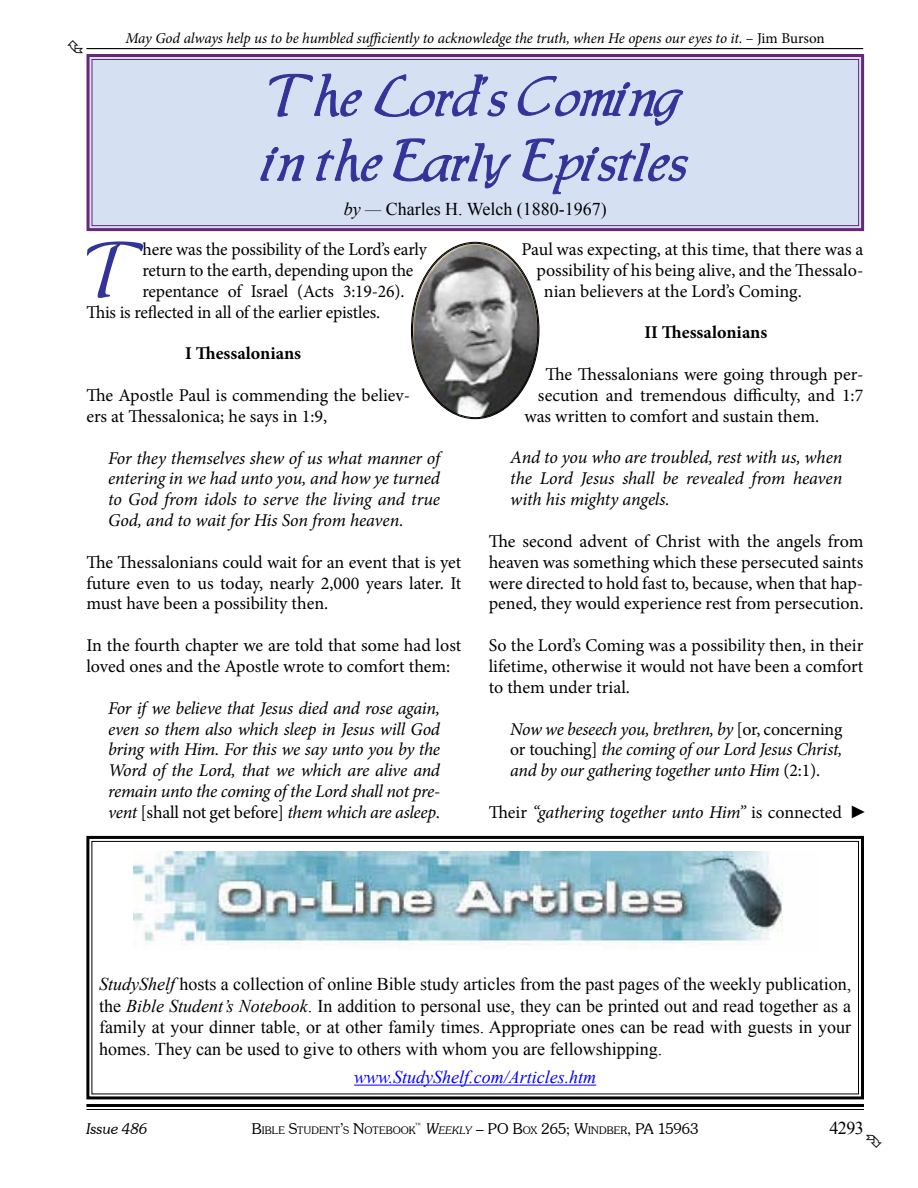
<style>
.page{position:relative;width:918px;height:1188px;background:#fff}
.page>*{position:absolute;margin:0;border:0;box-sizing:border-box;transform-origin:0 0}
.t1{font:72.6px "Allure SSK";color:#339}
.t2{font:54px/64.8px "Allure SSK";color:#339}
.t3{font:18px/20.9px "Minion Pro";letter-spacing:-.005em;color:#000;text-align:justify}
.t4{font:italic 18px/20.9px "Minion Pro";letter-spacing:-.015em;color:#000;text-align:justify}
.t5{font:18px/21.6px "Times New Roman";color:#000;text-align:justify}
.t6{font:italic 18px "Times New Roman";color:#00f}
.t7{font:700 18px "Minion Pro";color:#000}
.t8{font:italic 15px "Minion Pro";letter-spacing:-.01em;color:#000}
.t9{font:300 15px "Souvenir IT Cby BT";color:#000}
.t10{font:italic 300 15px "Souvenir IT Cby BT";letter-spacing:.005em;color:#000}
.t11{font:300 10.5px "Souvenir IT Cby BT";letter-spacing:.015em;color:#000}
.s1{font-style:normal}
.s2{font-style:italic}
.s3{font-family:"Times New Roman";font-style:normal}
.s4{font-size:15px}
.s5{font-style:italic;font-size:10.5px}
.s6{font-size:10.5px}
</style>
<div class="page">
<hr style="left:86px;top:1104px;width:778px;height:3px;background:#000">
<hr style="left:86px;top:1109px;width:778px;height:1px;background:#000">
<hr style="left:86px;top:48px;width:777px;height:1px;background:#000">
<svg style="left:86px;top:835px;width:778px;height:265px"></svg>
<div style="left:91px;top:841px;width:768px;height:253px;border:1px solid #000"></div>
<img style="left:134px;top:851px;width:684px;height:99px">
<svg style="left:86px;top:54px;width:779px;height:178px;background:#cbd2ea"></svg>
<div style="left:92px;top:59px;width:767px;height:167px;border:1px solid #672878"></div>
<img style="left:412px;top:243px;width:127px;height:175px">
<p class="t8" style="left:126px;top:28px;width:701px">May God always help us to be humbled sufficiently to acknowledge the truth, when He opens our eyes to it. <span class="s1">– Jim Burson</span></p>
<h2 class="t2" style="left:263px;top:69px;width:427px">The Lord's Coming in the Early Epistles</h2>
<p class="t5" style="left:344px;top:198px;width:265px"><span class="s2">by —</span> Charles H. Welch (1880-1967)</p>
<h1 class="t1" style="left:86px;top:240px;width:58px">T</h1>
<p class="t3" style="left:143px;top:239px;width:286px">here was the possibility of the Lord’s early</p>
<p class="t3" style="left:143px;top:260px;width:272px">return to the earth, depending upon the</p>
<p class="t3" style="left:143px;top:281px;width:263px">repentance of Israel (Acts 3:19-26).</p>
<p class="t3" style="left:86px;top:301px;width:295px">This is reflected in all of the earlier epistles.</p>
<p class="t7" style="left:185px;top:341px;width:118px">I Thessalonians</p>
<p class="t3" style="left:86px;top:385px;width:325px">The Apostle Paul is commending the believ&shy;ers at Thessalonica; he says in 1:9,</p>
<p class="t4" style="left:108px;top:447px;width:334px">For they themselves shew of us what manner of entering in we had unto you, and how ye turned to God from idols to serve the living and true God, and to wait for His Son from heaven.</p>
<p class="t3" style="left:86px;top:552px;width:377px">The Thessalonians could wait for an event that is yet future even to us today, nearly 2,000 years later. It must have been a possibility then.</p>
<p class="t3" style="left:86px;top:635px;width:376px">In the fourth chapter we are told that some had lost loved ones and the Apostle wrote to comfort them:</p>
<p class="t4" style="left:108px;top:697px;width:334px">For if we believe that Jesus died and rose again, even so them also which sleep in Jesus will God bring with Him. For this we say unto you by the Word of the Lord, that we which are alive and remain unto the coming of the Lord shall not pre&shy;vent <span class="s1">[shall not get before]</span> them which are asleep<span class="s1">.</span></p>
<p class="t3" style="left:521px;top:239px;width:344px">Paul was expecting, at this time, that there was a</p>
<p class="t3" style="left:536px;top:260px;width:329px">possibility of his being alive, and the Thessalo-</p>
<p class="t3" style="left:544px;top:281px;width:259px">nian believers at the Lord’s Coming.</p>
<p class="t7" style="left:644px;top:320px;width:124px">II Thessalonians</p>
<p class="t3" style="left:545px;top:364px;width:320px">The Thessalonians were going through per-</p>
<p class="t3" style="left:538px;top:385px;width:327px">secution and tremendous difficulty, and 1:7</p>
<p class="t3" style="left:524px;top:406px;width:296px">was written to comfort and sustain them.</p>
<p class="t4" style="left:510px;top:447px;width:334px">And to you who are troubled, rest with us, when the Lord Jesus shall be revealed from heaven with his mighty angels.</p>
<p class="t3" style="left:489px;top:531px;width:376px">The second advent of Christ with the angels from heaven was something which these persecuted saints were directed to hold fast to, because, when that hap&shy;pened, they would experience rest from persecution.</p>
<p class="t3" style="left:489px;top:635px;width:376px">So the Lord’s Coming was a possibility then, in their lifetime, otherwise it would not have been a comfort to them under trial.</p>
<p class="t4" style="left:510px;top:718px;width:334px">Now we beseech you, brethren, by <span class="s1">[or, concerning or touching]</span> the coming of our Lord Jesus Christ, and by our gathering together unto Him <span class="s1">(2:1).</span></p>
<p class="t4" style="left:489px;top:802px;width:380px"><span class="s1">Their</span> “gathering together unto Him” <span class="s1">is connected</span> <span class="s3">►</span></p>
<p class="t5" style="left:99px;top:973px;width:754px"><span class="s2">StudyShelf</span> hosts a collection of online Bible study articles from the past pages of the weekly publication, the <span class="s2">Bible Student’s Notebook</span>. In addition to personal use, they can be printed out and read together as a family at your dinner table, or at other family times. Appropriate ones can be read with guests in your homes. They can be used to give to others with whom you are fellowshipping.</p>
<p class="t6" style="left:354px;top:1065px;width:244px">www.StudyShelf.com/Articles.htm</p>
<p class="t11" style="left:252px;top:1124px;width:165px"><span class="s4">B</span>IBLE <span class="s4">S</span>TUDENT<span class="s4">’</span>S <span class="s4">N</span>OTEBOOK</p>
<p class="t5" style="left:829px;top:1117px;width:36px">4293</p>
<p class="t10" style="left:86px;top:1119px;width:62px">Issue 486</p>
<p class="t9" style="left:415px;top:1119px;width:285px"><sup>™</sup> <span class="s2">W</span><span class="s5">eekly</span> – PO B<span class="s6">OX</span> 265; W<span class="s6">INDBER</span>, PA 15963</p>
</div>
